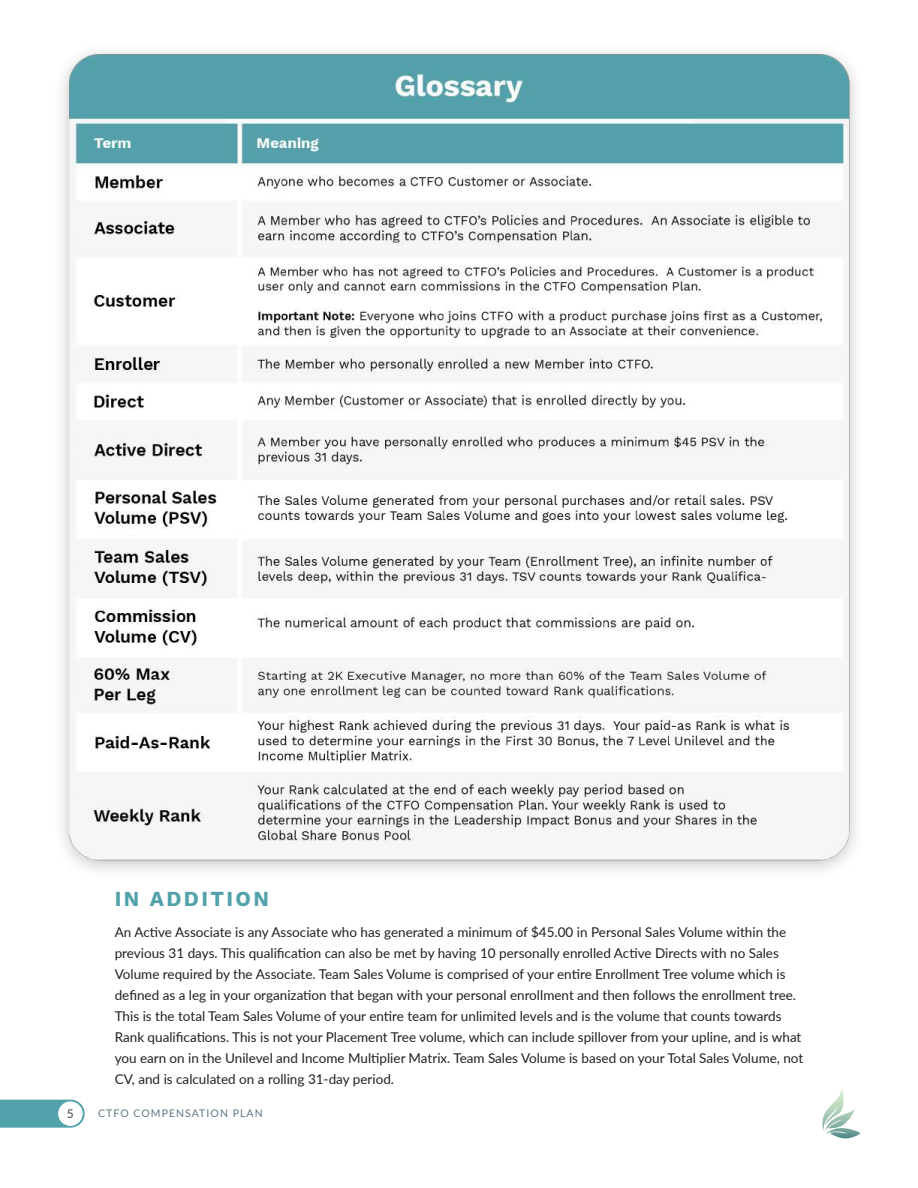
<style>
.page{position:relative;width:918px;height:1188px;background:#fff}
.page>*{position:absolute;margin:0;border:0;box-sizing:border-box;transform-origin:0 0}
.t1{font:21px "Work Sans";letter-spacing:.115em;color:#51a2aa}
.t2{font:13.5px/21px "Lato";color:#231f20}
.t3{font:12px "Lato";color:#45494c}
.t4{font:10.5px "Lato";letter-spacing:.1em;color:#5e7682}
</style>
<div class="page">
<img style="left:62px;top:50px;width:794px;height:821px">
<svg style="left:0;top:1100px;width:85px;height:28px;background:#5ca8af"></svg>
<div style="left:58px;top:1101px;width:25px;height:25px;background:#fff;border-radius:50%"></div>
<div style="left:57px;top:1101px;width:27px;height:26px;border:1px solid #51a2aa;border-radius:50%"></div>
<svg style="left:822px;top:1089px;width:39px;height:49px"></svg>
<h1 class="t1" style="left:115px;top:883px;width:156px">IN ADDITION</h1>
<p class="t2" style="left:115px;top:921px;width:690px">An Active Associate is any Associate who has generated a minimum of $45.00 in Personal Sales Volume within the previous 31 days. This qualification can also be met by having 10 personally enrolled Active Directs with no Sales Volume required by the Associate. Team Sales Volume is comprised of your entire Enrollment Tree volume which is defined as a leg in your organization that began with your personal enrollment and then follows the enrollment tree.<br>This is the total Team Sales Volume of your entire team for unlimited levels and is the volume that counts towards Rank qualifications. This is not your Placement Tree volume, which can include spillover from your upline, and is what you earn on in the Unilevel and Income Multiplier Matrix. Team Sales Volume is based on your Total Sales Volume, not CV, and is calculated on a rolling 31-day period.</p>
<p class="t3" style="left:67px;top:1105px;width:8px">5</p>
<p class="t4" style="left:98px;top:1106px;width:166px">CTFO COMPENSATION PLAN</p>
</div>
